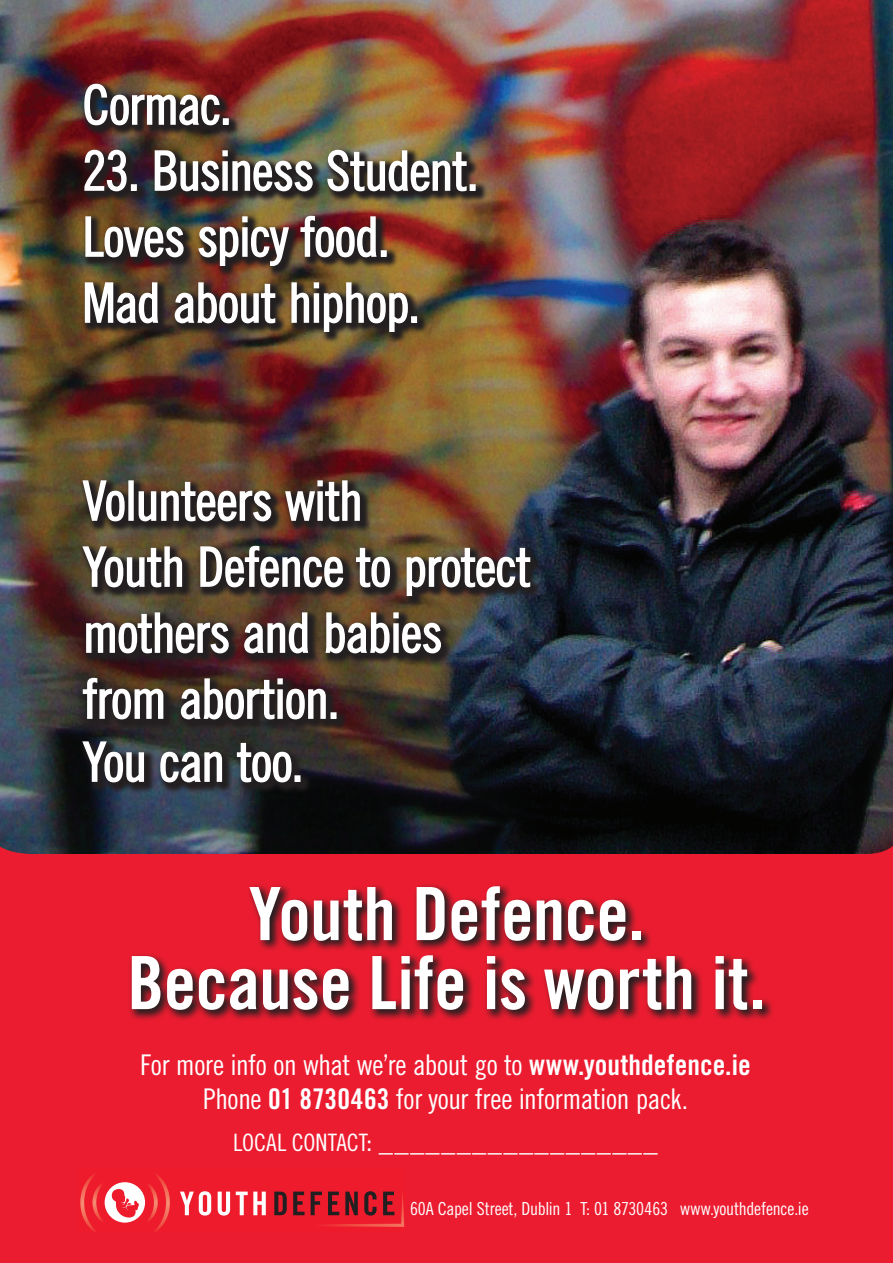
<style>
.page{position:relative;width:893px;height:1263px;background:#fff}
.page>*{position:absolute;margin:0;border:0;box-sizing:border-box;transform-origin:0 0}
.t1{font:73.5px/69px "Trade Gothic LT Std Bd Cn 20";letter-spacing:-.005em;color:#fff;text-align:center}
.t2{font:54px/65.2px "Trade Gothic LT Std Cn 18";letter-spacing:-.02em;color:#fff}
.t3{font:28.5px/34.2px "Trade Gothic LT Std Cn 18";letter-spacing:-.015em;color:#fff;text-align:center}
.t4{font:18px "Trade Gothic LT Std Cn 18";letter-spacing:-.01em;color:#fff}
.s1{font-family:"Trade Gothic LT Std Bd Cn 20"}
.s2{font-size:24px}
</style>
<div class="page">
<div style="left:0;top:854px;width:893px;height:409px;background:#ec1c30"></div>
<img style="left:0;top:0;width:893px;height:854px">
<img style="left:78px;top:80px;width:772px;height:867px">
<img style="left:84px;top:83px;width:137px;height:43px">
<div style="left:223px;top:118px;width:6px;height:7px;border:2px solid #fff"></div>
<svg style="left:84px;top:149px;width:43px;height:43px"></svg>
<div style="left:131px;top:184px;width:6px;height:7px;border:2px solid #fff"></div>
<img style="left:154px;top:150px;width:159px;height:42px">
<svg style="left:327px;top:149px;width:140px;height:43px"></svg>
<div style="left:470px;top:184px;width:6px;height:7px;border:2px solid #fff"></div>
<svg style="left:85px;top:216px;width:99px;height:42px"></svg>
<img style="left:197px;top:216px;width:93px;height:51px">
<svg style="left:300px;top:215px;width:78px;height:43px"></svg>
<div style="left:381px;top:250px;width:6px;height:7px;border:2px solid #fff"></div>
<svg style="left:84px;top:282px;width:75px;height:42px"></svg>
<svg style="left:174px;top:282px;width:102px;height:42px"></svg>
<svg style="left:291px;top:282px;width:118px;height:51px"></svg>
<div style="left:411px;top:316px;width:6px;height:7px;border:2px solid #fff"></div>
<svg style="left:82px;top:479px;width:43px;height:43px"></svg>
<div style="left:128px;top:480px;width:6px;height:41px;border:2px solid #fff"></div>
<svg style="left:138px;top:481px;width:134px;height:41px"></svg>
<svg style="left:284px;top:480px;width:77px;height:42px"></svg>
<svg style="left:81px;top:545px;width:102px;height:43px"></svg>
<svg style="left:200px;top:545px;width:144px;height:43px"></svg>
<svg style="left:355px;top:547px;width:36px;height:41px"></svg>
<svg style="left:406px;top:547px;width:125px;height:50px"></svg>
<svg style="left:85px;top:612px;width:144px;height:42px"></svg>
<svg style="left:243px;top:612px;width:66px;height:42px"></svg>
<svg style="left:324px;top:612px;width:118px;height:42px"></svg>
<svg style="left:82px;top:677px;width:82px;height:43px"></svg>
<svg style="left:180px;top:678px;width:147px;height:42px"></svg>
<div style="left:330px;top:712px;width:7px;height:7px;border:2px solid #fff"></div>
<svg style="left:81px;top:740px;width:64px;height:43px"></svg>
<svg style="left:160px;top:751px;width:63px;height:32px"></svg>
<svg style="left:236px;top:742px;width:56px;height:41px"></svg>
<div style="left:294px;top:775px;width:7px;height:7px;border:2px solid #fff"></div>
<svg style="left:80px;top:1169px;width:324px;height:63px"></svg>
<svg style="left:127px;top:882px;width:766px;height:198px;fill:#ec1c30"></svg>
<p class="t2" style="left:83px;top:72px;width:151px">Cormac.</p>
<p class="t2" style="left:83px;top:137px;width:397px;line-height:66px">23. Business Student.<br>Loves spicy food.<br>Mad about hiphop.</p>
<p class="t2" style="left:83px;top:468px;width:450px">Volunteers with<br>Youth Defence to protect mothers and babies from abortion.<br>You can too.</p>
<h1 class="t1" style="left:127px;top:879px;width:640px">Youth Defence.<br>Because Life is worth it.</h1>
<p class="t3" style="left:140px;top:1047px;width:612px">For more info on what we’re about go to <span class="s1">www.youthdefence.ie<br></span>Phone <span class="s1">01 8730463</span> for your free information pack.</p>
<p class="t3" style="left:233px;top:1124px;width:426px"><span class="s2">LOCAL CONTACT</span>: __________________</p>
<p class="t4" style="left:410px;top:1198px;width:400px">60A Capel Street, Dublin 1 T: 01 8730463 www.youthdefence.ie</p>
</div>
